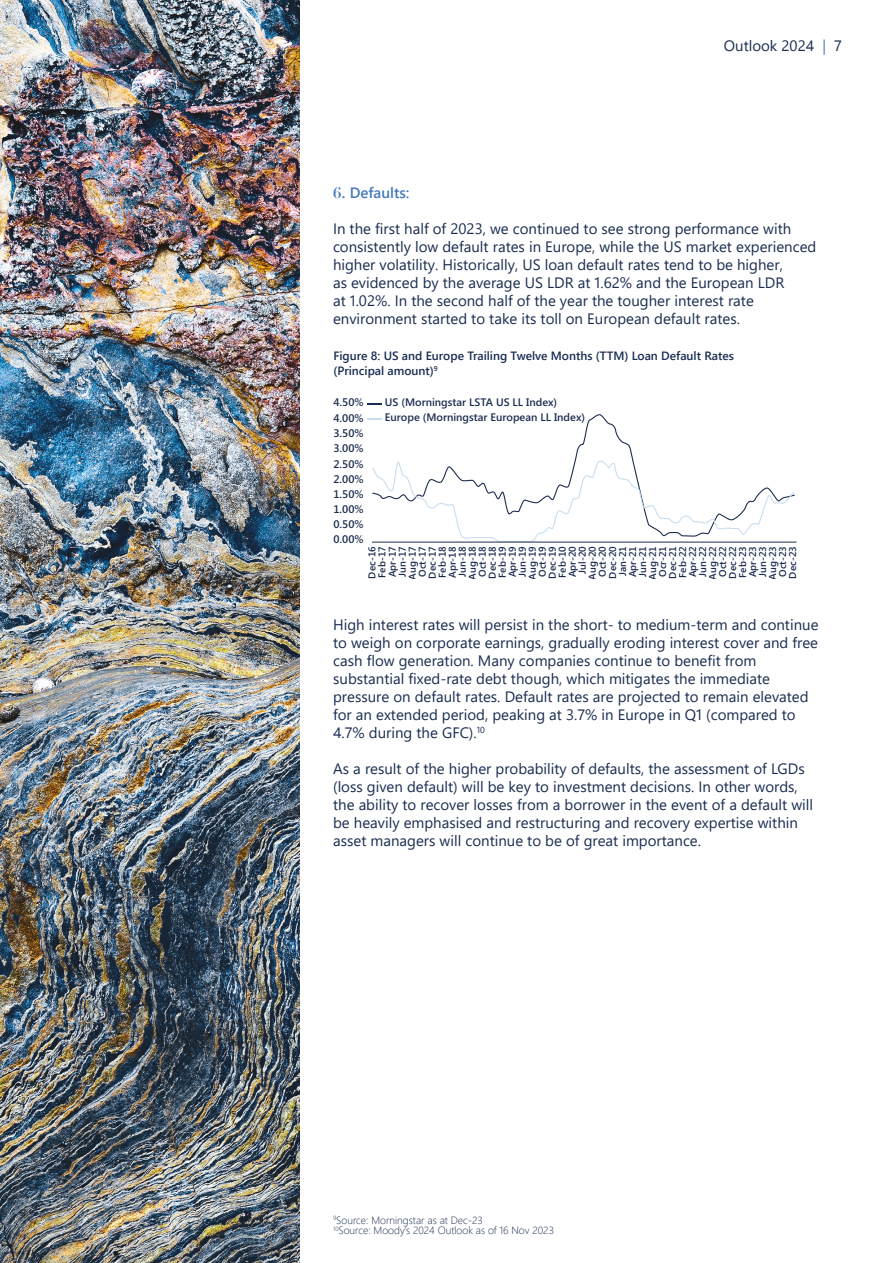
<style>
.page{position:relative;width:893px;height:1263px;background:#fff}
.page>*{position:absolute;margin:0;border:0;box-sizing:border-box;transform-origin:0 0}
.t1{font:15px/18px "Segoe UI";color:#192c50}
.t2{font:600 15px "Segoe UI";color:#457abd}
.t3{font:600 12px/15px "Segoe UI";color:#192c50}
.t4{font:600 11.1px/15.3px "Segoe UI";color:#1c2c4f;text-align:justify}
.t5{font:600 10.95px/14.9px "Segoe UI";color:#1c2c4f}
.t6{font:300 10.5px/10.5px "Segoe UI";color:#192c50}
.t7{font:600 9.9px/10.1px "Segoe UI";color:#1c2c4f}
.s1{color:#457abd}
.s2{font-family:"Didot";font-weight:700}
</style>
<div class="page">
<img style="left:0;top:0;width:299px;height:1263px">
<svg style="left:367px;top:403px;width:15px;height:2px"></svg>
<svg style="left:372px;top:414px;width:261px;height:42px"></svg>
<svg style="left:372px;top:456px;width:423px;height:86px"></svg>
<hr style="left:372px;top:542px;width:424px;height:1px;background:#1c2c4f">
<p class="t1" style="left:724px;top:36px;width:120px">Outlook 2024 <span class="s1">|</span> 7</p>
<p class="t2" style="left:333px;top:179px;width:78px"><span class="s2">6.</span> Defaults:</p>
<p class="t1" style="left:333px;top:218px;width:485px">In the first half of 2023, we continued to see strong performance with consistently low default rates in Europe, while the US market experienced higher volatility. Historically, US loan default rates tend to be higher,<br>as evidenced by the average US LDR at 1.62% and the European LDR<br>at 1.02%. In the second half of the year the tougher interest rate environment started to take its toll on European default rates.</p>
<p class="t3" style="left:333px;top:348px;width:402px">Figure 8: US and Europe Trailing Twelve Months (TTM) Loan Default Rates (Principal amount)<sup>9</sup></p>
<p class="t4" style="left:333px;top:394px;width:32px">4.50% 4.00% 3.50% 3.00% 2.50% 2.00%</p>
<p class="t4" style="left:333px;top:500px;width:32px">1.00%<br>0.50%</p>
<p class="t4" style="left:333px;top:486px;width:32px">1.50%</p>
<p class="t4" style="left:333px;top:531px;width:32px">0.00%</p>
<p class="t5" style="left:385px;top:394px;width:202px">US (Morningstar LSTA US LL Index)<br>Europe (Morningstar European LL Index)</p>
<p class="t7" style="left:367px;top:578px;width:34px;text-align:justify;rotate:-90deg">Dec-16<br>Feb-17<br>Apr-17<br>Jun-17</p>
<p class="t7" style="left:417px;top:577px;width:32px;rotate:-90deg">Oct-17</p>
<p class="t7" style="left:562px;top:580px;width:35px;line-height:20px;rotate:-90deg">Apr-20<br>Aug-20</p>
<p class="t7" style="left:597px;top:578px;width:34px;text-align:justify;rotate:-90deg">Oct-20<br>Dec-20<br>Jan-21<br>Apr-21</p>
<p class="t7" style="left:647px;top:580px;width:35px;rotate:-90deg">Aug-21</p>
<p class="t7" style="left:492px;top:578px;width:33px;line-height:20.1px;rotate:-90deg">Feb-19<br>Jun-19</p>
<p class="t7" style="left:527px;top:580px;width:35px;text-align:justify;rotate:-90deg">Aug-19<br>Oct-19<br>Dec-19<br>Feb-10</p>
<p class="t7" style="left:577px;top:574px;width:29px;rotate:-90deg">Jul-20</p>
<p class="t7" style="left:457px;top:577px;width:32px;rotate:-90deg">Jun-18</p>
<p class="t7" style="left:482px;top:578px;width:34px;line-height:20.1px;rotate:-90deg">Dec-18<br>Apr-19</p>
<p class="t7" style="left:402px;top:580px;width:35px;line-height:20.1px;rotate:-90deg">Aug-17<br>Dec-17</p>
<p class="t7" style="left:437px;top:578px;width:33px;rotate:-90deg">Feb-18<br>Apr-18</p>
<p class="t7" style="left:477px;top:577px;width:32px;rotate:-90deg">Oct-18</p>
<p class="t7" style="left:467px;top:580px;width:35px;rotate:-90deg">Aug-18</p>
<p class="t7" style="left:632px;top:577px;width:32px;line-height:20.1px;rotate:-90deg">Jun-21<br>Ocr-21</p>
<p class="t7" style="left:662px;top:578px;width:34px;line-height:20.1px;rotate:-90deg">Dec-21<br>Apr-22</p>
<p class="t7" style="left:672px;top:578px;width:33px;line-height:20.1px;text-align:justify;rotate:-90deg">Feb-22<br>Jun-22<br>Oct-22</p>
<p class="t7" style="left:702px;top:580px;width:35px;line-height:20.1px;rotate:-90deg">Aug-22<br>Dec-22</p>
<p class="t7" style="left:737px;top:580px;width:35px;text-align:center;rotate:-90deg">Feb-23<br>Apr-23<br>Jun-23<br>Aug-23<br>Oct-23<br>Dec-23</p>
<p class="t1" style="left:333px;top:614px;width:487px">High interest rates will persist in the short- to medium-term and continue to weigh on corporate earnings, gradually eroding interest cover and free cash flow generation. Many companies continue to benefit from substantial fixed-rate debt though, which mitigates the immediate pressure on default rates. Default rates are projected to remain elevated for an extended period, peaking at 3.7% in Europe in Q1 (compared to 4.7% during the GFC).<sup>10</sup></p>
<p class="t1" style="left:333px;top:758px;width:481px">As a result of the higher probability of defaults, the assessment of LGDs (loss given default) will be key to investment decisions. In other words, the ability to recover losses from a borrower in the event of a default will be heavily emphasised and restructuring and recovery expertise within asset managers will continue to be of great importance.</p>
<p class="t6" style="left:333px;top:1213px;width:222px"><sup>9</sup>Source: Morningstar as at Dec-23<br><sup>10</sup>Source: Moody’s 2024 Outlook as of 16 Nov 2023</p>
</div>
